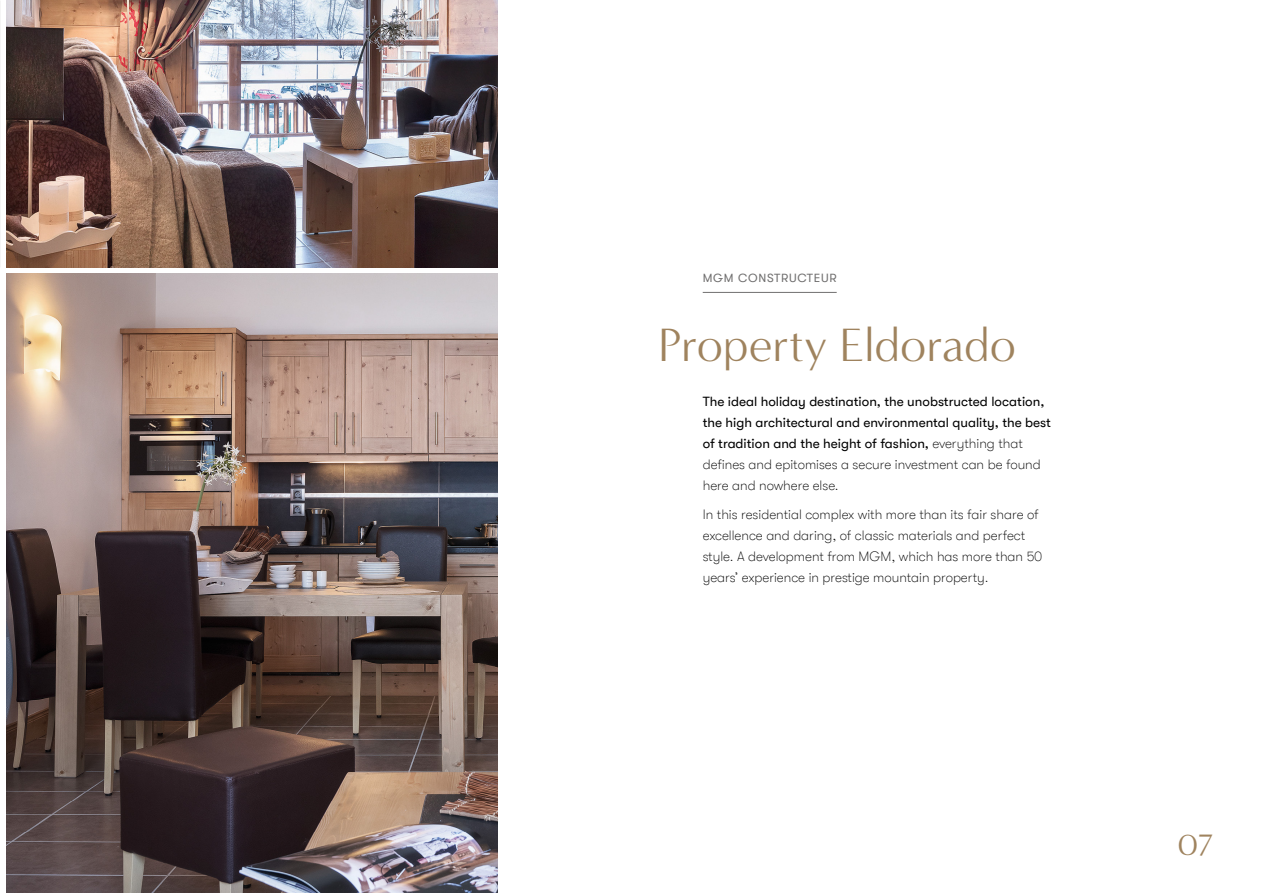
<style>
.page{position:relative;width:1263px;height:893px;background:#fff}
.page>*{position:absolute;margin:0;border:0;box-sizing:border-box;transform-origin:0 0}
.t1{font:48px "Minerva Modern";color:#9f835e}
.t2{font:30px "Minerva Modern";color:#9f835e}
.t3{font:13.5px/21px "GT Walsheim";color:#000}
.t4{font:100 13.5px/21px "GT Walsheim";color:#000}
.t5{font:12px "GT Walsheim";letter-spacing:.06em;color:#706f6f}
.s1{font-weight:100}
</style>
<div class="page">
<hr style="left:703px;top:292px;width:134px;height:1px;background:#706f6f">
<img style="left:6px;top:273px;width:491px;height:620px">
<img style="left:6px;top:0;width:491px;height:268px">
<p class="t5" style="left:703px;top:271px;width:135px">MGM CONSTRUCTEUR</p>
<h1 class="t1" style="left:658px;top:317px;width:360px">Property Eldorado</h1>
<p class="t3" style="left:703px;top:391px;width:350px">The ideal holiday destination, the unobstructed location, the high architectural and environmental quality, the best of tradition and the height of fashion, <span class="s1">everything that defines and epitomises a secure investment can be found here and nowhere else.</span></p>
<p class="t4" style="left:703px;top:504px;width:341px">In this residential complex with more than its fair share of excellence and daring, of classic materials and perfect style. A development from MGM, which has more than 50 years’ experience in prestige mountain property.</p>
<h2 class="t2" style="left:1178px;top:828px;width:37px">07</h2>
</div>
